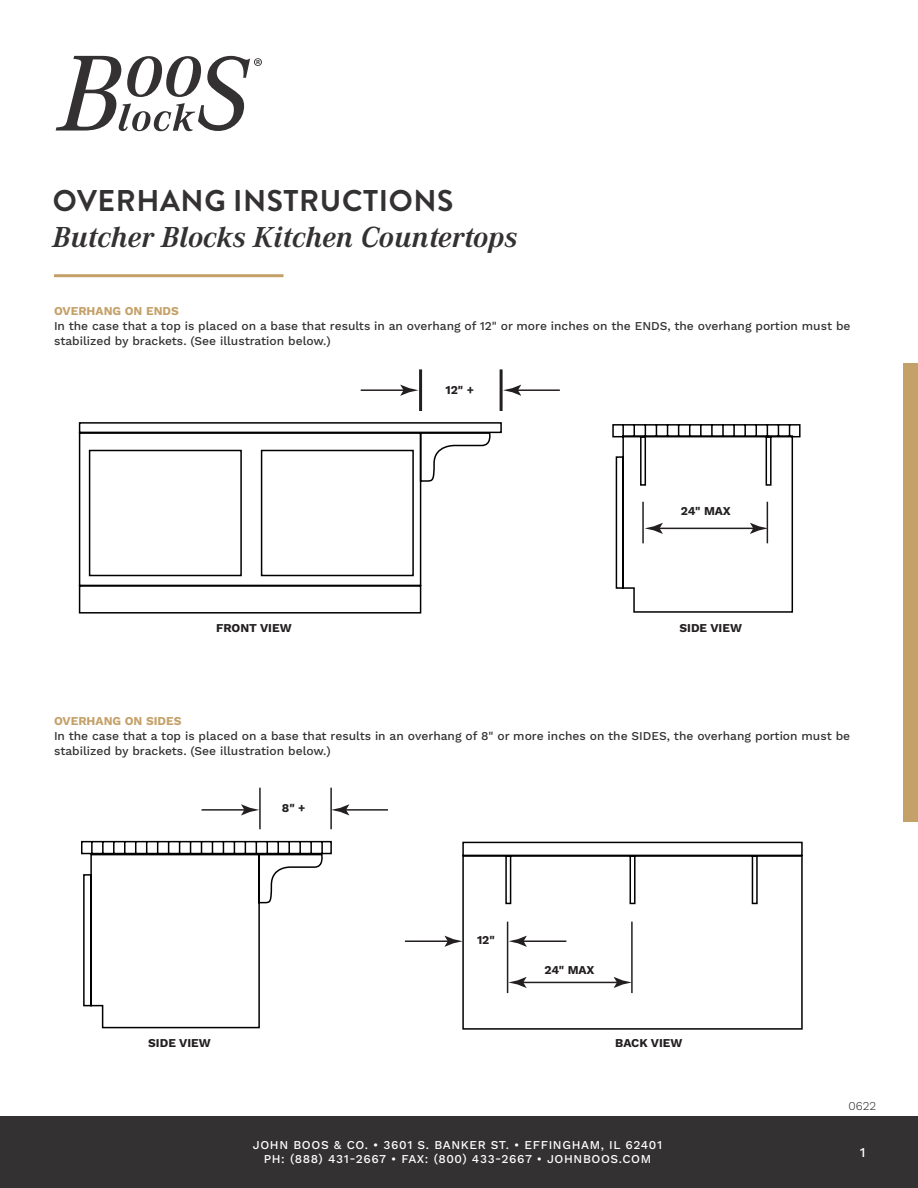
<style>
.page{position:relative;width:918px;height:1188px;background:#fff}
.page>*{position:absolute;margin:0;border:0;box-sizing:border-box;transform-origin:0 0}
.t1{font:italic 700 30px "Corporate A";color:#333132}
.t2{font:700 30px "Brandon Grotesque";letter-spacing:.02em;color:#333132}
.t3{font:500 13.5px "Work Sans";color:#fff}
.t4{font:500 12px/15px "Work Sans";color:#333132}
.t5{font:500 12px "Work Sans";letter-spacing:.05em;color:#fff}
.t6{font:700 12px "Work Sans";color:#231f20}
.t7{font:700 12px "Work Sans";color:#c4a169}
.t8{font:300 12px "Work Sans";color:#231f20}
</style>
<div class="page">
<div style="left:0;top:1116px;width:918px;height:72px;background:#333132"></div>
<div style="left:903px;top:363px;width:15px;height:459px;background:#c4a169"></div>
<hr style="left:54px;top:274px;width:230px;height:3px;background:#c4a169">
<svg style="left:78px;top:422px;width:424px;height:192px"></svg>
<hr style="left:419px;top:369px;width:3px;height:42px;background:#231f20">
<hr style="left:500px;top:369px;width:3px;height:42px;background:#231f20">
<hr style="left:361px;top:389px;width:45px;height:2px;background:#231f20">
<svg style="left:400px;top:385px;width:18px;height:11px"></svg>
<hr style="left:515px;top:389px;width:45px;height:2px;background:#231f20">
<svg style="left:503px;top:385px;width:18px;height:11px"></svg>
<svg style="left:612px;top:424px;width:189px;height:189px"></svg>
<svg style="left:81px;top:840px;width:251px;height:189px"></svg>
<hr style="left:259px;top:788px;width:2px;height:41px;background:#231f20">
<hr style="left:330px;top:788px;width:2px;height:41px;background:#231f20">
<hr style="left:202px;top:809px;width:45px;height:2px;background:#231f20">
<svg style="left:241px;top:804px;width:18px;height:11px"></svg>
<hr style="left:343px;top:809px;width:45px;height:2px;background:#231f20">
<svg style="left:331px;top:804px;width:18px;height:11px"></svg>
<svg style="left:462px;top:841px;width:341px;height:189px"></svg>
<hr style="left:507px;top:922px;width:1px;height:71px;background:#231f20">
<hr style="left:631px;top:922px;width:2px;height:71px;background:#231f20">
<hr style="left:521px;top:982px;width:99px;height:1px;background:#231f20">
<svg style="left:508px;top:977px;width:19px;height:11px"></svg>
<svg style="left:614px;top:977px;width:18px;height:11px"></svg>
<hr style="left:405px;top:940px;width:46px;height:2px;background:#231f20">
<svg style="left:445px;top:936px;width:18px;height:11px"></svg>
<hr style="left:521px;top:940px;width:45px;height:2px;background:#231f20">
<svg style="left:509px;top:936px;width:18px;height:11px"></svg>
<svg style="left:56px;top:56px;width:206px;height:75px"></svg>
<p class="t2" style="left:53px;top:180px;width:402px">OVERHANG INSTRUCTIONS</p>
<p class="t1" style="left:52px;top:217px;width:467px">Butcher Blocks Kitchen Countertops</p>
<p class="t7" style="left:54px;top:303px;width:126px">OVERHANG ON ENDS</p>
<p class="t4" style="left:54px;top:318px;width:798px">In the case that a top is placed on a base that results in an overhang of 12" or more inches on the ENDS, the overhang portion must be stabilized by brackets. (See illustration below.)</p>
<p class="t6" style="left:446px;top:383px;width:30px">12" +</p>
<p class="t6" style="left:681px;top:504px;width:51px">24" MAX</p>
<p class="t6" style="left:216px;top:621px;width:77px">FRONT VIEW</p>
<p class="t6" style="left:680px;top:621px;width:64px">SIDE VIEW</p>
<p class="t7" style="left:54px;top:714px;width:129px">OVERHANG ON SIDES</p>
<p class="t4" style="left:54px;top:729px;width:798px">In the case that a top is placed on a base that results in an overhang of 8" or more inches on the SIDES, the overhang portion must be stabilized by brackets. (See illustration below.)</p>
<p class="t6" style="left:282px;top:801px;width:25px">8" +</p>
<p class="t6" style="left:477px;top:933px;width:19px">12"</p>
<p class="t6" style="left:544px;top:963px;width:51px">24" MAX</p>
<p class="t6" style="left:148px;top:1036px;width:64px">SIDE VIEW</p>
<p class="t6" style="left:615px;top:1036px;width:69px">BACK VIEW</p>
<p class="t5" style="left:253px;top:1138px;width:411px">JOHN BOOS &amp; CO. • 3601 S. BANKER ST. • EFFINGHAM, IL 62401</p>
<p class="t5" style="left:264px;top:1152px;width:389px">PH: (888) 431-2667 • FAX: (800) 433-2667 • JOHNBOOS.COM</p>
<p class="t8" style="left:849px;top:1099px;width:29px">0622</p>
<p class="t3" style="left:860px;top:1144px;width:7px">1</p>
</div>
